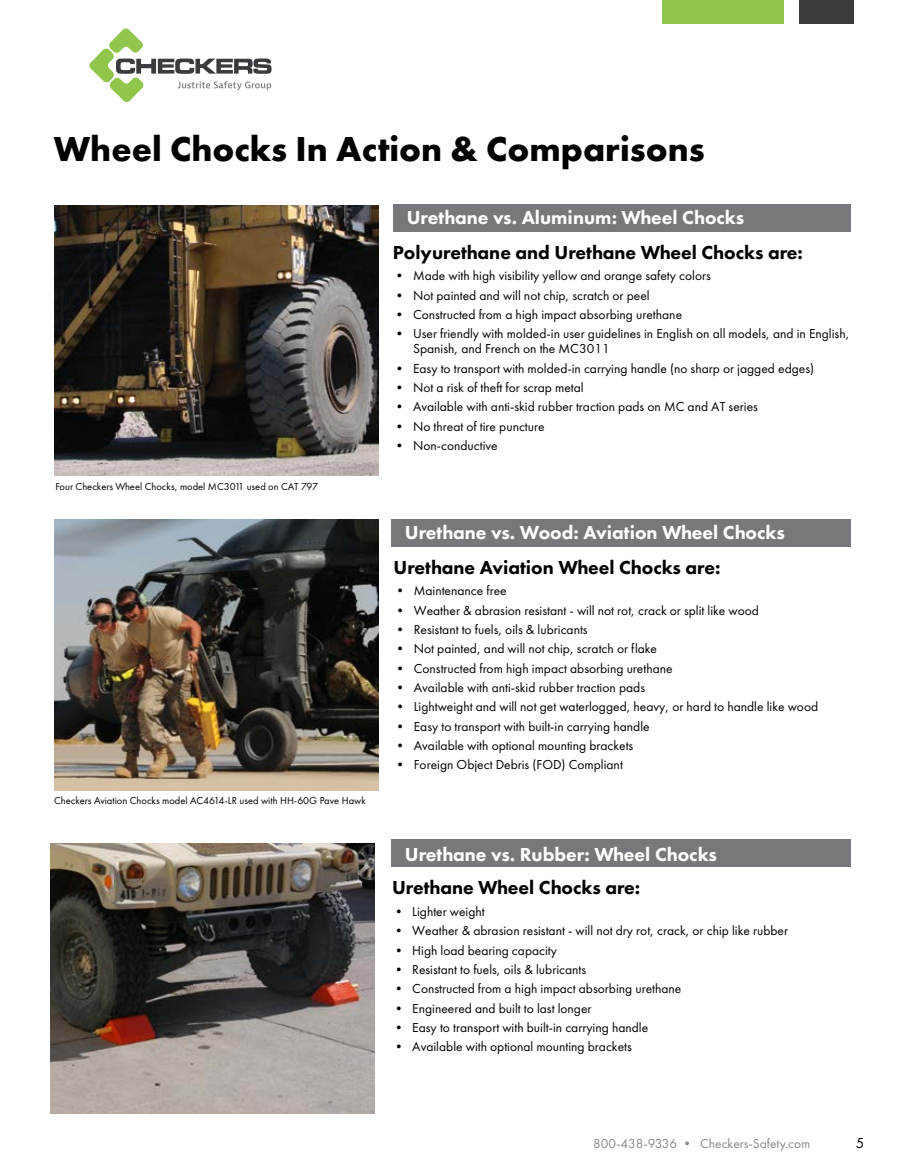
<style>
.page{position:relative;width:905px;height:1175px;background:#fff}
.page>*{position:absolute;margin:0;border:0;box-sizing:border-box;transform-origin:0 0}
.t1{font:700 36px "Futura New";color:#000}
.t2{font:800 19.5px "Futura New";color:#fff}
.t3{font:800 19.5px "Futura New";color:#000}
.t4{font:15px "Futura New";color:#000}
.t5{font:13.5px/15px "Futura New";color:#000}
.t6{font:13.5px "Futura New";color:#86888a}
.t7{font:10.5px "Futura New";color:#000}
</style>
<div class="page">
<svg style="left:89px;top:28px;width:182px;height:74px"></svg>
<div style="left:799px;top:0;width:54px;height:23px;background:#3a3b3e"></div>
<div style="left:662px;top:0;width:121px;height:23px;background:#91c64c"></div>
<img style="left:54px;top:205px;width:324px;height:270px">
<img style="left:54px;top:520px;width:324px;height:270px">
<div style="left:394px;top:204px;width:456px;height:27px;background:#77787b"></div>
<div style="left:392px;top:519px;width:458px;height:27px;background:#77787b"></div>
<div style="left:392px;top:840px;width:458px;height:27px;background:#77787b"></div>
<img style="left:51px;top:843px;width:324px;height:270px">
<h1 class="t1" style="left:54px;top:125px;width:652px">Wheel Chocks In Action &amp; Comparisons</h1>
<h2 class="t2" style="left:407px;top:205px;width:339px">Urethane vs. Aluminum: Wheel Chocks</h2>
<p class="t7" style="left:56px;top:480px;width:264px">Four Checkers Wheel Chocks, model MC3011 used on CAT 797</p>
<p class="t7" style="left:54px;top:794px;width:313px">Checkers Aviation Chocks model AC4614-LR used with HH-60G Pave Hawk</p>
<h2 class="t3" style="left:393px;top:239px;width:411px">Polyurethane and Urethane Wheel Chocks are:</h2>
<p class="t5" style="left:393px;top:268px;width:319px">• Made with high visibility yellow and orange safety colors</p>
<p class="t5" style="left:393px;top:287px;width:258px">• Not painted and will not chip, scratch or peel</p>
<p class="t5" style="left:393px;top:307px;width:291px">• Constructed from a high impact absorbing urethane</p>
<p class="t5" style="left:413px;top:326px;width:438px;text-indent:-20px">• User friendly with molded-in user guidelines in English on all models, and in English,<br>Spanish, and French on the MC3011</p>
<p class="t5" style="left:393px;top:360px;width:423px">• Easy to transport with molded-in carrying handle (no sharp or jagged edges)</p>
<p class="t5" style="left:393px;top:380px;width:192px">• Not a risk of theft for scrap metal</p>
<p class="t5" style="left:393px;top:399px;width:366px">• Available with anti-skid rubber traction pads on MC and AT series</p>
<p class="t5" style="left:393px;top:418px;width:153px">• No threat of tire puncture</p>
<p class="t5" style="left:393px;top:438px;width:106px">• Non-conductive</p>
<h2 class="t2" style="left:405px;top:520px;width:381px">Urethane vs. Wood: Aviation Wheel Chocks</h2>
<h2 class="t3" style="left:393px;top:554px;width:328px">Urethane Aviation Wheel Chocks are:</h2>
<p class="t5" style="left:393px;top:583px;width:115px">• Maintenance free</p>
<p class="t5" style="left:393px;top:602px;width:367px">• Weather &amp; abrasion resistant - will not rot, crack or split like wood</p>
<p class="t5" style="left:393px;top:622px;width:196px">• Resistant to fuels, oils &amp; lubricants</p>
<p class="t5" style="left:393px;top:641px;width:265px">• Not painted, and will not chip, scratch or flake</p>
<p class="t5" style="left:393px;top:660px;width:280px">• Constructed from high impact absorbing urethane</p>
<p class="t5" style="left:393px;top:680px;width:253px">• Available with anti-skid rubber traction pads</p>
<p class="t5" style="left:393px;top:699px;width:426px">• Lightweight and will not get waterlogged, heavy, or hard to handle like wood</p>
<p class="t5" style="left:393px;top:718px;width:258px">• Easy to transport with built-in carrying handle</p>
<p class="t5" style="left:393px;top:738px;width:241px">• Available with optional mounting brackets</p>
<p class="t5" style="left:393px;top:757px;width:231px">• Foreign Object Debris (FOD) Compliant</p>
<h2 class="t2" style="left:405px;top:841px;width:313px">Urethane vs. Rubber: Wheel Chocks</h2>
<h2 class="t3" style="left:392px;top:875px;width:250px">Urethane Wheel Chocks are:</h2>
<p class="t5" style="left:392px;top:904px;width:94px">• Lighter weight</p>
<p class="t5" style="left:392px;top:923px;width:397px">• Weather &amp; abrasion resistant - will not dry rot, crack, or chip like rubber</p>
<p class="t5" style="left:392px;top:942px;width:166px">• High load bearing capacity</p>
<p class="t5" style="left:392px;top:962px;width:196px">• Resistant to fuels, oils &amp; lubricants</p>
<p class="t5" style="left:392px;top:981px;width:291px">• Constructed from a high impact absorbing urethane</p>
<p class="t5" style="left:392px;top:1000px;width:201px">• Engineered and built to last longer</p>
<p class="t5" style="left:392px;top:1020px;width:258px">• Easy to transport with built-in carrying handle</p>
<p class="t5" style="left:392px;top:1039px;width:241px">• Available with optional mounting brackets</p>
<p class="t6" style="left:593px;top:1135px;width:219px">800-438-9336 • Checkers-Safety.com</p>
<p class="t4" style="left:855px;top:1134px;width:10px">5</p>
</div>
